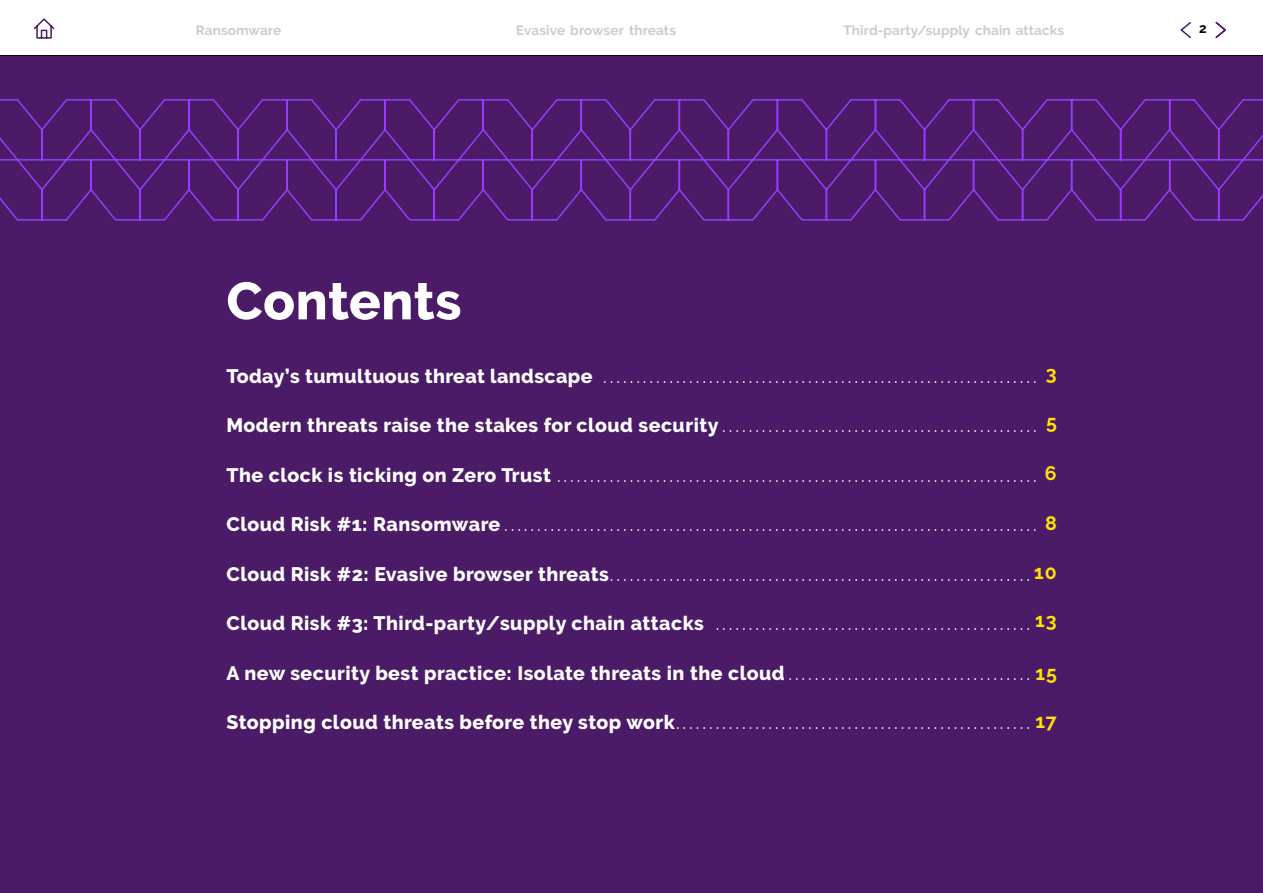
<style>
.page{position:relative;width:1263px;height:893px;background:#fff}
.page>*{position:absolute;margin:0;border:0;box-sizing:border-box;transform-origin:0 0}
.t1{font:800 52.5px "Raleway";letter-spacing:.01em;color:#fff}
.t2{font:19.5px "Raleway";color:#fff}
.t3{font:800 19.5px "Raleway";letter-spacing:.025em;color:#fff}
.t4{font:700 19.5px "Raleway";color:#ffe202}
.t5{font:700 13.5px "Raleway";letter-spacing:.01em;color:#ccc}
.t6{font:700 13.5px "Raleway";color:#000}
.s1{font-weight:800}
.s2{font-weight:700;color:#ffe202}
</style>
<div class="page">
<div style="left:0;top:41px;width:1263px;height:852px;background:#4b1b67"></div>
<svg style="left:0;top:99px;width:1263px;height:122px"></svg>
<div style="left:0;top:0;width:1263px;height:56px;background:#fff"></div>
<hr style="left:0;top:55px;width:1263px;height:1px;background:#000">
<svg style="left:33px;top:18px;width:22px;height:21px"></svg>
<svg style="left:1180px;top:22px;width:11px;height:16px"></svg>
<svg style="left:1215px;top:22px;width:11px;height:16px"></svg>
<p class="t5" style="left:196px;top:22px;width:87px">Ransomware</p>
<p class="t5" style="left:516px;top:22px;width:162px">Evasive browser threats</p>
<p class="t5" style="left:843px;top:22px;width:222px">Third-party/supply chain attacks</p>
<p class="t6" style="left:1199px;top:21px;width:9px">2</p>
<h1 class="t1" style="left:226px;top:271px;width:236px">Contents</h1>
<p class="t2" style="left:226px;top:365px;width:832px"><span class="s1">Today’s tumultuous threat landscape</span> .................................................................. <sup>3</sup></p>
<p class="t2" style="left:226px;top:414px;width:832px"><span class="s1">Modern threats raise the stakes for cloud security</span>................................................ <sup>5</sup></p>
<p class="t2" style="left:226px;top:464px;width:832px"><span class="s1">The clock is ticking on Zero Trust</span> ......................................................................... <span class="s2">6</span></p>
<p class="t2" style="left:226px;top:513px;width:832px"><span class="s1">Cloud Risk #1: Ransomware</span>................................................................................. <span class="s2">8</span></p>
<p class="t2" style="left:226px;top:563px;width:832px"><span class="s1">Cloud Risk #2: Evasive browser threats</span>................................................................<span class="s2">10</span></p>
<p class="t2" style="left:226px;top:612px;width:832px"><span class="s1">Cloud Risk #3: Third-party/supply chain attacks</span> ................................................ <sup>13</sup></p>
<p class="t3" style="left:226px;top:662px;width:560px">A new security best practice: Isolate threats in the cloud</p>
<p class="t4" style="left:1035px;top:662px;width:23px">15</p>
<p class="t2" style="left:226px;top:711px;width:832px"><span class="s1">Stopping cloud threats before they stop work</span>...................................................... <span class="s2">17</span></p>
</div>
